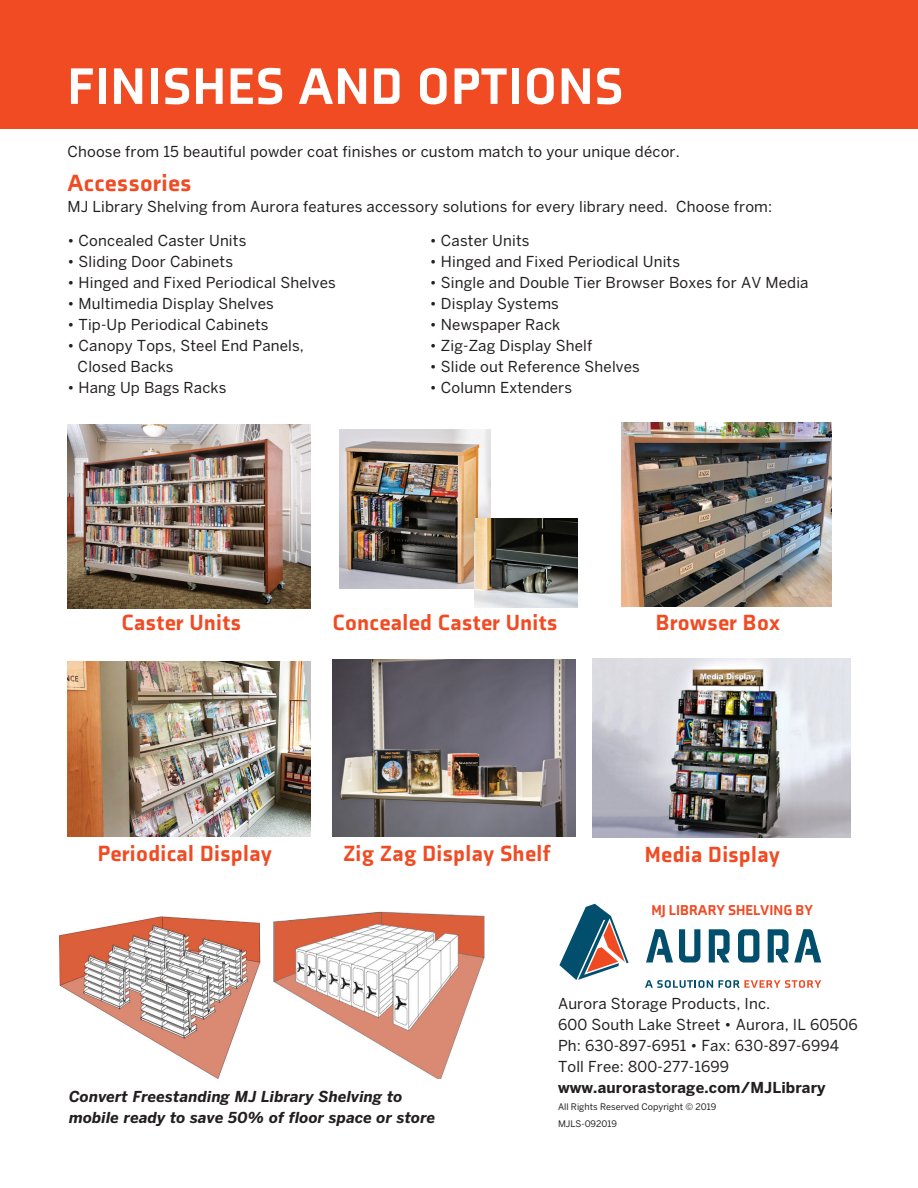
<style>
.page{position:relative;width:918px;height:1188px;background:#fff}
.page>*{position:absolute;margin:0;border:0;box-sizing:border-box;transform-origin:0 0}
.t1{font:900 52.5px "Axia";letter-spacing:.02em;color:#fff}
.t2{font:900 24px "Axia";letter-spacing:.02em;color:#f04b23}
.t3{font:900 22.5px "Axia";letter-spacing:.02em;color:#f04b23}
.t4{font:15px/21px "Benton Sans";letter-spacing:.01em;color:#231f20}
.t5{font:italic 700 15px/21px "Benton Sans";letter-spacing:.01em;color:#231f20}
.t6{font:700 15px "Benton Sans";letter-spacing:.01em;color:#231f20}
.t7{font:900 14.55px "Axia";color:#f04a23}
.t8{font:9px/16.8px "Benton Sans";color:#231f20}
</style>
<div class="page">
<div style="left:0;top:0;width:918px;height:129px;background:#f04b23"></div>
<img style="left:68px;top:424px;width:242px;height:184px">
<img style="left:621px;top:423px;width:210px;height:184px">
<img style="left:68px;top:662px;width:242px;height:175px">
<img style="left:333px;top:660px;width:243px;height:177px">
<img style="left:593px;top:659px;width:257px;height:178px">
<img style="left:273px;top:912px;width:212px;height:167px">
<img style="left:59px;top:916px;width:202px;height:163px">
<img style="left:340px;top:430px;width:151px;height:159px">
<img style="left:474px;top:519px;width:103px;height:88px">
<svg style="left:559px;top:904px;width:70px;height:76px"></svg>
<svg style="left:679px;top:929px;width:21px;height:34px"></svg>
<svg style="left:738px;top:929px;width:21px;height:34px"></svg>
<svg style="left:709px;top:929px;width:21px;height:34px"></svg>
<svg style="left:768px;top:929px;width:20px;height:34px"></svg>
<svg style="left:646px;top:929px;width:27px;height:34px"></svg>
<svg style="left:794px;top:929px;width:27px;height:34px"></svg>
<svg style="left:645px;top:980px;width:176px;height:8px"></svg>
<h1 class="t1" style="left:68px;top:54px;width:557px">FINISHES AND OPTIONS</h1>
<p class="t4" style="left:68px;top:141px;width:614px">Choose from 15 beautiful powder coat finishes or custom match to your unique décor.</p>
<h2 class="t2" style="left:68px;top:168px;width:125px">Accessories</h2>
<p class="t4" style="left:68px;top:196px;width:706px">MJ Library Shelving from Aurora features accessory solutions for every library need. Choose from:</p>
<p class="t4" style="left:68px;top:230px;width:180px">• Concealed Caster Units</p>
<p class="t4" style="left:68px;top:251px;width:167px">• Sliding Door Cabinets</p>
<p class="t4" style="left:68px;top:272px;width:270px">• Hinged and Fixed Periodical Shelves</p>
<p class="t4" style="left:68px;top:293px;width:208px">• Multimedia Display Shelves</p>
<p class="t4" style="left:68px;top:314px;width:203px">• Tip-Up Periodical Cabinets</p>
<p class="t4" style="left:78px;top:335px;width:228px;text-indent:-10px">• Canopy Tops, Steel End Panels,<br>Closed Backs</p>
<p class="t4" style="left:67px;top:377px;width:161px">• Hang Up Bags Racks</p>
<p class="t4" style="left:430px;top:230px;width:101px">• Caster Units</p>
<p class="t4" style="left:430px;top:251px;width:252px">• Hinged and Fixed Periodical Units</p>
<p class="t4" style="left:430px;top:272px;width:380px">• Single and Double Tier Browser Boxes for AV Media</p>
<p class="t4" style="left:430px;top:293px;width:131px">• Display Systems</p>
<p class="t4" style="left:430px;top:314px;width:132px">• Newspaper Rack</p>
<p class="t4" style="left:430px;top:335px;width:164px">• Zig-Zag Display Shelf</p>
<p class="t4" style="left:430px;top:356px;width:212px">• Slide out Reference Shelves</p>
<p class="t4" style="left:430px;top:377px;width:144px">• Column Extenders</p>
<h3 class="t3" style="left:122px;top:608px;width:121px">Caster Units</h3>
<h3 class="t3" style="left:333px;top:608px;width:226px">Concealed Caster Units</h3>
<h3 class="t3" style="left:656px;top:608px;width:125px">Browser Box</h3>
<h3 class="t3" style="left:98px;top:839px;width:175px">Periodical Display</h3>
<h3 class="t3" style="left:343px;top:839px;width:208px">Zig Zag Display Shelf</h3>
<h3 class="t3" style="left:645px;top:841px;width:137px">Media Display</h3>
<p class="t7" style="left:651px;top:901px;width:163px">MJ LIBRARY SHELVING BY</p>
<p class="t5" style="left:69px;top:1086px;width:368px">Convert Freestanding MJ Library Shelving to mobile ready to save 50% of floor space or store</p>
<p class="t4" style="left:558px;top:993px;width:301px">Aurora Storage Products, Inc.<br>600 South Lake Street • Aurora, IL 60506<br>Ph: 630-897-6951 • Fax: 630-897-6994<br>Toll Free: 800-277-1699</p>
<p class="t6" style="left:558px;top:1078px;width:269px">www.aurorastorage.com/MJLibrary</p>
<p class="t8" style="left:558px;top:1098px;width:160px">All Rights Reserved Copyright © 2019<br>MJLS-092019</p>
</div>
